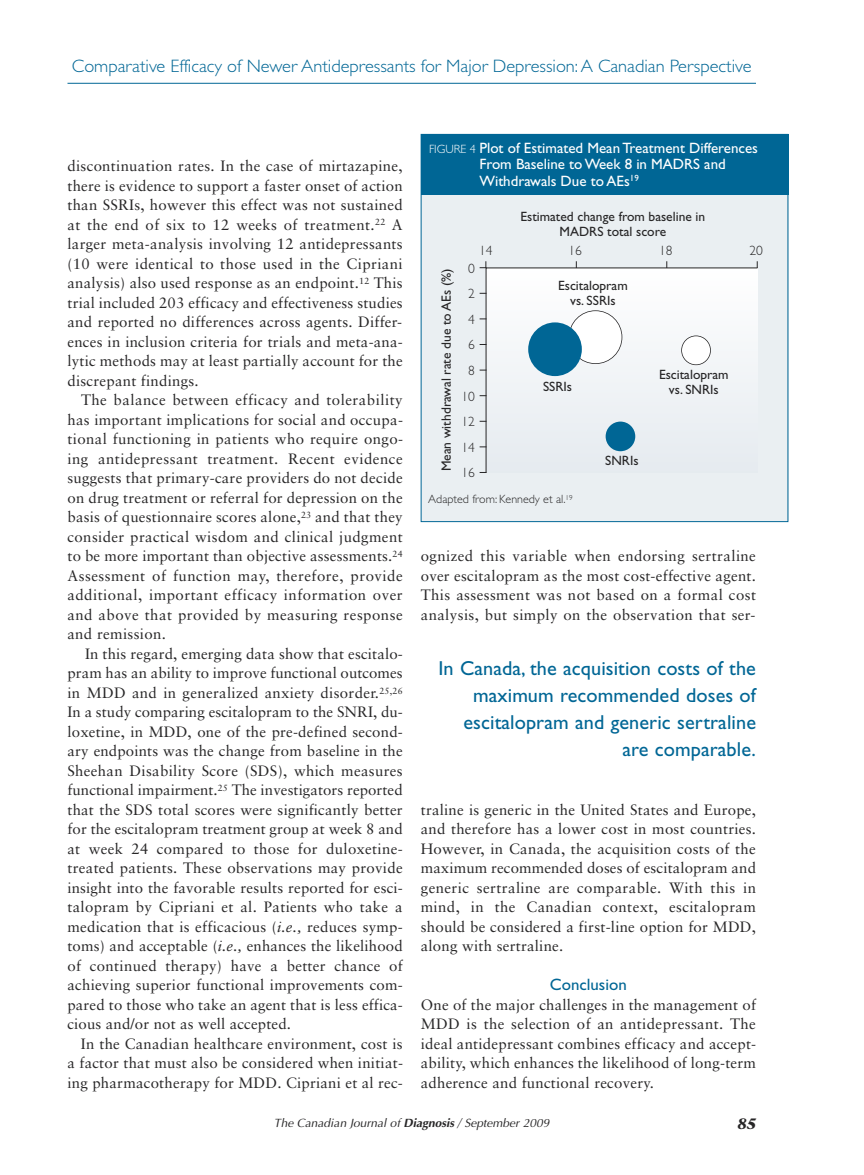
<style>
.page{position:relative;width:864px;height:1175px;background:#fff}
.page>*{position:absolute;margin:0;border:0;box-sizing:border-box;transform-origin:0 0}
.t1{font:20.25px/27px "Gill Sans";letter-spacing:.005em;color:#006695;text-align:right}
.t2{font:300 18px "Gill Sans";color:#006695}
.t3{font:16.5px "Gill Sans";color:#006695}
.t4{font:15px/19.5px "Sabon";letter-spacing:.015em;color:#272627;text-align:justify}
.t5{font:15px/16.5px "Gill Sans";color:#fff}
.t6{font:italic 700 15px "Stone Serif";color:#272627}
.t7{font:13.5px/15px "Gill Sans";color:#272627;text-align:center}
.t8{font:300 13.5px/25.5px "Gill Sans";color:#272627;text-align:center}
.t9{font:italic 12px "Optima";color:#272627}
.t10{font:300 12px "Gill Sans";color:#272627}
.s1{font-style:italic}
.s2{font-weight:300;font-size:12px}
.s3{font-weight:700}
</style>
<div class="page">
<hr style="left:68px;top:83px;width:688px;height:1px;background:#006695">
<div style="left:421px;top:178px;width:367px;height:343px;background:#eaeff2"></div>
<div style="left:421px;top:134px;width:367px;height:61px;background:#006695"></div>
<div style="left:421px;top:134px;width:367px;height:388px;border:1px solid #006695"></div>
<svg style="left:480px;top:261px;width:7px;height:7px"></svg>
<svg style="left:485px;top:267px;width:273px;height:206px"></svg>
<div style="left:606px;top:421px;width:29px;height:30px;background:#006695;border-radius:50%"></div>
<div style="left:682px;top:336px;width:29px;height:29px;background:#fff;border-radius:50%"></div>
<div style="left:681px;top:335px;width:30px;height:30px;border:2px solid #272627;border-radius:50%"></div>
<div style="left:569px;top:311px;width:53px;height:52px;background:#fff;border-radius:50%"></div>
<div style="left:569px;top:310px;width:53px;height:54px;border:2px solid #272627;border-radius:50%"></div>
<div style="left:528px;top:322px;width:54px;height:54px;background:#006695;border-radius:50%"></div>
<p class="t2" style="left:72px;top:59px;width:681px">Comparative Efficacy of Newer Antidepressants for Major Depression: A Canadian Perspective</p>
<p class="t4" style="left:67px;top:157px;width:337px">discontinuation rates. In the case of mirtazapine, there is evidence to support a faster onset of action than SSRIs, however this effect was not sustained at the end of six to 12 weeks of treatment.<sup>22</sup> A larger meta-analysis involving 12 antidepressants (10 were identical to those used in the Cipriani analysis) also used response as an endpoint.<sup>12</sup> This trial included 203 efficacy and effectiveness studies and reported no differences across agents. Differ&shy;ences in inclusion criteria for trials and meta-ana&shy;lytic methods may at least partially account for the discrepant findings.</p>
<p class="t4" style="left:67px;top:391px;width:337px;text-indent:14px">The balance between efficacy and tolerability has important implications for social and occupa&shy;tional functioning in patients who require ongo&shy;ing antidepressant treatment. Recent evidence suggests that primary-care providers do not decide on drug treatment or referral for depression on the basis of questionnaire scores alone,<sup>23</sup> and that they consider practical wisdom and clinical judgment to be more important than objective assessments.<sup>24<br></sup>Assessment of function may, therefore, provide additional, important efficacy information over and above that provided by measuring response and remission.</p>
<p class="t4" style="left:67px;top:645px;width:337px;text-indent:18px">In this regard, emerging data show that escitalo&shy;pram has an ability to improve functional outcomes in MDD and in generalized anxiety disorder.<sup>25,26<br></sup>In a study comparing escitalopram to the SNRI, du&shy;loxetine, in MDD, one of the pre-defined second&shy;ary endpoints was the change from baseline in the Sheehan Disability Score (SDS), which measures functional impairment.<sup>25</sup> The investigators reported that the SDS total scores were significantly better for the escitalopram treatment group at week 8 and at week 24 compared to those for duloxetine&shy;treated patients. These observations may provide insight into the favorable results reported for esci&shy;talopram by Cipriani et al. Patients who take a medication that is efficacious (<span class="s1">i.e.,</span> reduces symp&shy;toms) and acceptable (<span class="s1">i.e.,</span> enhances the likelihood of continued therapy) have a better chance of achieving superior functional improvements com&shy;pared to those who take an agent that is less effica&shy;cious and/or not as well accepted.</p>
<p class="t4" style="left:67px;top:1035px;width:337px;text-indent:14px">In the Canadian healthcare environment, cost is a factor that must also be considered when initiat&shy;ing pharmacotherapy for MDD. Cipriani et al rec-</p>
<p class="t5" style="left:479px;top:141px;width:280px;text-indent:-50px"><span class="s2">FIGURE 4</span> Plot of Estimated Mean Treatment Differences<br>From Baseline to Week 8 in MADRS and<br>Withdrawals Due to AEs<sup>19</sup></p>
<p class="t7" style="left:520px;top:211px;width:186px;line-height:14.2px">Estimated change from baseline in<br>MADRS total score</p>
<p class="t8" style="left:479px;top:240px;width:15px">14</p>
<p class="t8" style="left:568px;top:240px;width:15px">16</p>
<p class="t8" style="left:659px;top:240px;width:15px">18</p>
<p class="t8" style="left:750px;top:240px;width:15px">20</p>
<p class="t8" style="left:461px;top:257px;width:15px">0<br>2<br>4<br>6<br>8<br>10<br>12<br>14<br>16</p>
<p class="t7" style="left:440px;top:471px;width:205px;rotate:-90deg">Mean withdrawal rate due to AEs (%)</p>
<p class="t7" style="left:558px;top:280px;width:71px">Escitalopram vs. SSRIs</p>
<p class="t7" style="left:659px;top:369px;width:71px">Escitalopram vs. SNRIs</p>
<p class="t7" style="left:543px;top:380px;width:31px">SSRIs</p>
<p class="t7" style="left:605px;top:454px;width:35px">SNRIs</p>
<p class="t10" style="left:428px;top:494px;width:146px">Adapted from: Kennedy et al.<sup>19</sup></p>
<p class="t4" style="left:421px;top:547px;width:337px">ognized this variable when endorsing sertraline over escitalopram as the most cost-effective agent.<br>This assessment was not based on a formal cost analysis, but simply on the observation that ser-</p>
<h1 class="t1" style="left:438px;top:657px;width:319px">In Canada, the acquisition costs of the maximum recommended doses of escitalopram and generic sertraline are comparable.</h1>
<p class="t4" style="left:421px;top:801px;width:337px">traline is generic in the United States and Europe, and therefore has a lower cost in most countries.<br>However, in Canada, the acquisition costs of the maximum recommended doses of escitalopram and generic sertraline are comparable. With this in mind, in the Canadian context, escitalopram should be considered a first-line option for MDD, along with sertraline.</p>
<p class="t3" style="left:550px;top:979px;width:78px">Conclusion</p>
<p class="t4" style="left:421px;top:996px;width:337px">One of the major challenges in the management of MDD is the selection of an antidepressant. The ideal antidepressant combines efficacy and accept&shy;ability, which enhances the likelihood of long-term adherence and functional recovery.</p>
<p class="t9" style="left:274px;top:1118px;width:279px">The Canadian Journal of <span class="s3">Diagnosis</span> / September 2009</p>
<p class="t6" style="left:737px;top:1117px;width:20px">85</p>
</div>
